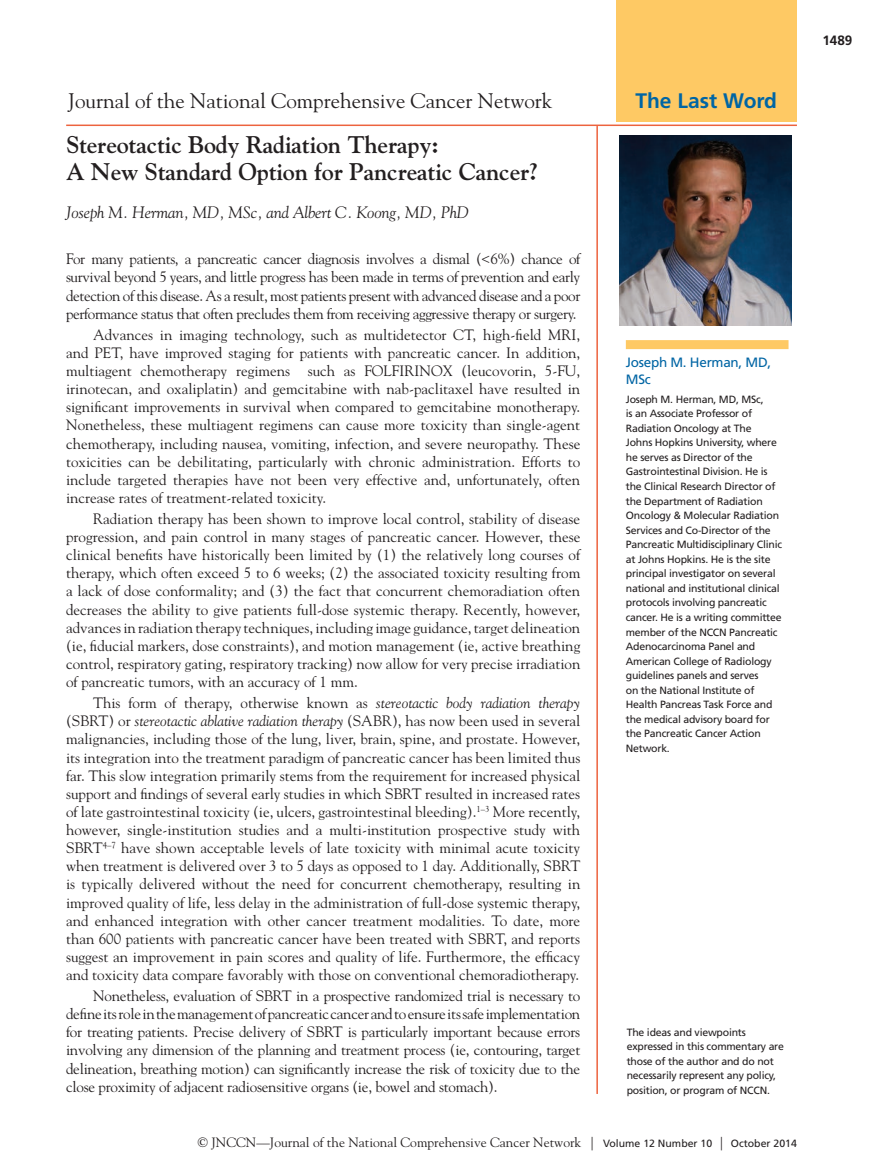
<style>
.page{position:relative;width:878px;height:1175px;background:#fff}
.page>*{position:absolute;margin:0;border:0;box-sizing:border-box;transform-origin:0 0}
.t1{font:700 24px/27.2px "Goudy Std";letter-spacing:-.01em;color:#231f20}
.t2{font:21px "Goudy Std";color:#231f20}
.t3{font:700 21px "Frutiger LT Std";color:#0065a4}
.Author{font:italic 16.5px "Goudy Std";letter-spacing:-.01em;color:#231f20}
.Editorial_bodytext_i{font:15px/18.1px "Goudy Std";color:#231f20;text-align:justify}
.Editorial_bodytext{font:15px/18.1px "Goudy Std";letter-spacing:-.025em;color:#231f20;text-align:justify}
.t4{font:13.5px "Goudy Std";color:#231f20}
.TOC_caption_bar_titl{font:13.5px/16.5px "Frutiger LT Std";letter-spacing:-.02em;color:#0065a4}
.t5{font:700 13.5px "Frutiger LT Std";color:#231f20}
.TOC_caption_text{font:10.5px/14.5px "Frutiger LT Std";letter-spacing:-.02em;color:#231f20}
.s1{font-style:italic}
.s2{font-family:"Frutiger LT Std";font-size:10.5px}
</style>
<div class="page">
<hr style="left:66px;top:124px;width:730px;height:2px;background:#ed633e">
<hr style="left:596px;top:126px;width:2px;height:968px;background:#ed633e">
<div style="left:616px;top:0;width:180px;height:122px;background:#fec964"></div>
<img style="left:619px;top:135px;width:172px;height:190px">
<div style="left:626px;top:340px;width:162px;height:9px;background:#fec964"></div>
<h2 class="t2" style="left:68px;top:87px;width:486px">Journal of the National Comprehensive Cancer Network</h2>
<h2 class="t3" style="left:635px;top:88px;width:143px">The Last Word</h2>
<p class="t1" style="left:66px;top:131px;width:474px">Stereotactic Body Radiation Therapy:<br>A New Standard Option for Pancreatic Cancer?</p>
<p class="Author" style="left:66px;top:202px;width:404px">Joseph M. Herman, MD, MSc, and Albert C. Koong, MD, PhD</p>
<p class="Editorial_bodytext" style="left:66px;top:250px;width:516px">For many patients, a pancreatic cancer diagnosis involves a dismal (&lt;6%) chance of survival beyond 5 years, and little progress has been made in terms of prevention and early detection of this disease. As a result, most patients present with advanced disease and a poor performance status that often precludes them from receiving aggressive therapy or surgery.</p>
<p class="Editorial_bodytext_i" style="left:66px;top:325px;width:516px;text-indent:27px">Advances in imaging technology, such as multidetector CT, high-field MRI, and PET, have improved staging for patients with pancreatic cancer. In addition, multiagent chemotherapy regimens such as FOLFIRINOX (leucovorin, 5-FU, irinotecan, and oxaliplatin) and gemcitabine with nab-paclitaxel have resulted in significant improvements in survival when compared to gemcitabine monotherapy.<br>Nonetheless, these multiagent regimens can cause more toxicity than single-agent chemotherapy, including nausea, vomiting, infection, and severe neuropathy. These toxicities can be debilitating, particularly with chronic administration. Efforts to include targeted therapies have not been very effective and, unfortunately, often increase rates of treatment-related toxicity.</p>
<p class="Editorial_bodytext_i" style="left:66px;top:509px;width:516px;text-indent:27px">Radiation therapy has been shown to improve local control, stability of disease progression, and pain control in many stages of pancreatic cancer. However, these clinical benefits have historically been limited by (1) the relatively long courses of therapy, which often exceed 5 to 6 weeks; (2) the associated toxicity resulting from a lack of dose conformality; and (3) the fact that concurrent chemoradiation often decreases the ability to give patients full-dose systemic therapy. Recently, however, advances in radiation therapy techniques, including image guidance, target delineation (ie, fiducial markers, dose constraints), and motion management (ie, active breathing control, respiratory gating, respiratory tracking) now allow for very precise irradiation of pancreatic tumors, with an accuracy of 1 mm.</p>
<p class="Editorial_bodytext_i" style="left:66px;top:693px;width:516px;text-indent:27px">This form of therapy, otherwise known as <span class="s1">stereotactic body radiation therapy </span>(SBRT) or <span class="s1">stereotactic ablative radiation therapy</span> (SABR), has now been used in several malignancies, including those of the lung, liver, brain, spine, and prostate. However, its integration into the treatment paradigm of pancreatic cancer has been limited thus far. This slow integration primarily stems from the requirement for increased physical support and findings of several early studies in which SBRT resulted in increased rates of late gastrointestinal toxicity (ie, ulcers, gastrointestinal bleeding).<sup>1–3</sup> More recently, however, single-institution studies and a multi-institution prospective study with SBRT<sup>4–7</sup> have shown acceptable levels of late toxicity with minimal acute toxicity when treatment is delivered over 3 to 5 days as opposed to 1 day. Additionally, SBRT is typically delivered without the need for concurrent chemotherapy, resulting in improved quality of life, less delay in the administration of full-dose systemic therapy, and enhanced integration with other cancer treatment modalities. To date, more than 600 patients with pancreatic cancer have been treated with SBRT, and reports suggest an improvement in pain scores and quality of life. Furthermore, the efficacy and toxicity data compare favorably with those on conventional chemoradiotherapy.</p>
<p class="Editorial_bodytext_i" style="left:66px;top:986px;width:516px;text-indent:27px">Nonetheless, evaluation of SBRT in a prospective randomized trial is necessary to define its role in the management of pancreatic cancer and to ensure its safe implementation for treating patients. Precise delivery of SBRT is particularly important because errors involving any dimension of the planning and treatment process (ie, contouring, target delineation, breathing motion) can significantly increase the risk of toxicity due to the close proximity of adjacent radiosensitive organs (ie, bowel and stomach).</p>
<p class="TOC_caption_bar_titl" style="left:626px;top:354px;width:147px">Joseph M. Herman, MD,<br>MSc</p>
<p class="TOC_caption_text" style="left:626px;top:392px;width:158px">Joseph M. Herman, MD, MSc,<br>is an Associate Professor of<br>Radiation Oncology at The<br>Johns Hopkins University, where he serves as Director of the<br>Gastrointestinal Division. He is the Clinical Research Director of the Department of Radiation<br>Oncology &amp; Molecular Radiation<br>Services and Co-Director of the<br>Pancreatic Multidisciplinary Clinic at Johns Hopkins. He is the site principal investigator on several national and institutional clinical protocols involving pancreatic cancer. He is a writing committee member of the NCCN Pancreatic<br>Adenocarcinoma Panel and<br>American College of Radiology guidelines panels and serves<br>on the National Institute of<br>Health Pancreas Task Force and the medical advisory board for the Pancreatic Cancer Action<br>Network.</p>
<p class="TOC_caption_text" style="left:626px;top:1024px;width:159px">The ideas and viewpoints expressed in this commentary are those of the author and do not necessarily represent any policy, position, or program of NCCN.</p>
<p class="t4" style="left:198px;top:1134px;width:600px">© JNCCN—Journal of the National Comprehensive Cancer Network | <span class="s2">Volume 12 Number 10</span> | <span class="s2">October 2014</span></p>
<p class="t5" style="left:822px;top:32px;width:32px">1489</p>
</div>
